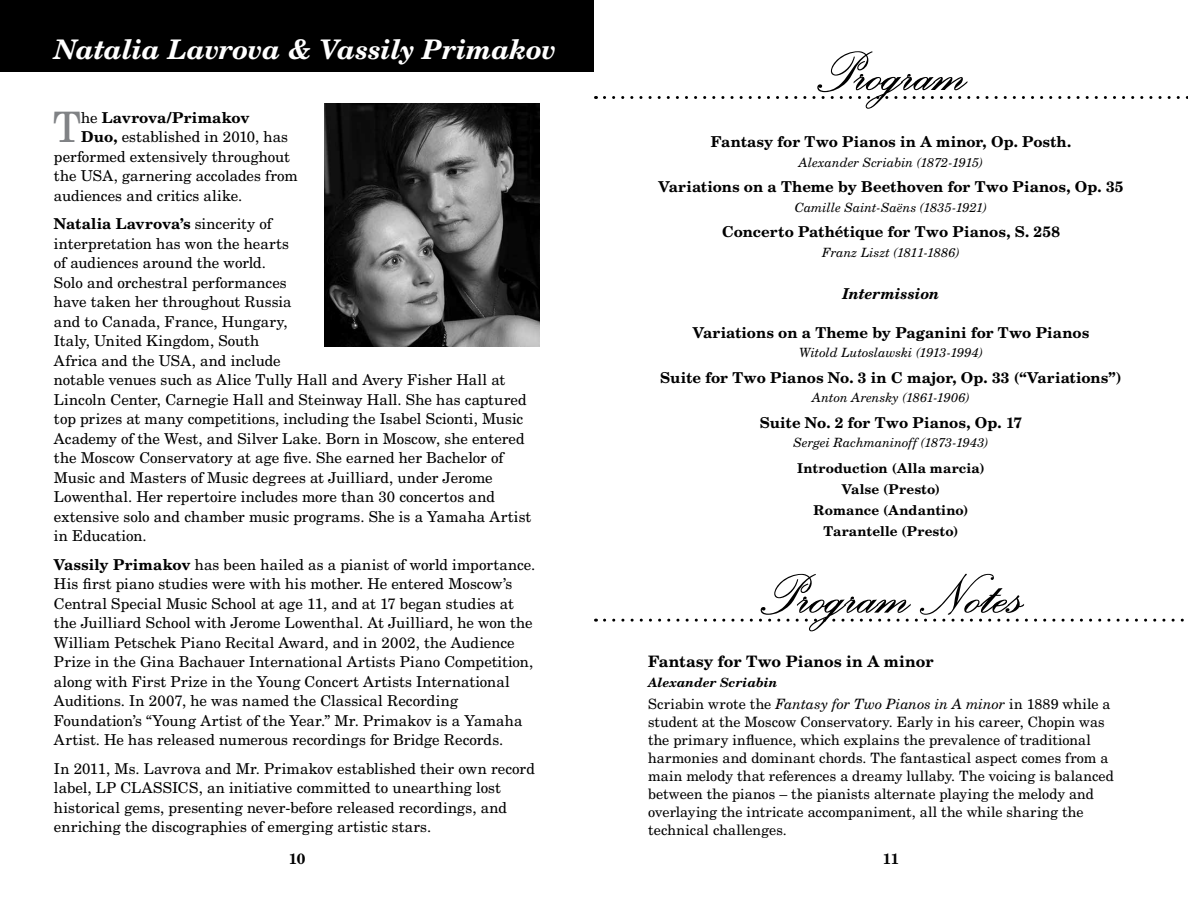
<style>
.page{position:relative;width:1188px;height:918px;background:#fff}
.page>*{position:absolute;margin:0;border:0;box-sizing:border-box;transform-origin:0 0}
.t1{font:600 72px "Palace Script MT Std";letter-spacing:-.005em;color:#000}
.t2{font:42px "New Century Schlbk LT Std";color:#808285}
.t3{font:italic 700 27px "New Century Schlbk LT Std";letter-spacing:-.015em;color:#fff}
.t4{font:700 15.75px "New Century Schlbk LT Std";letter-spacing:.005em;color:#000}
.t5{font:15px/19.5px "New Century Schlbk LT Std";letter-spacing:.005em;color:#000}
.t6{font:700 15px "New Century Schlbk LT Std";color:#000}
.t7{font:italic 700 15px "New Century Schlbk LT Std";letter-spacing:-.005em;color:#000}
.t8{font:14.25px/18px "New Century Schlbk LT Std";letter-spacing:.005em;color:#000}
.t9{font:700 13.5px/21px "New Century Schlbk LT Std";letter-spacing:.01em;color:#000;text-align:center}
.t10{font:italic 12.75px "New Century Schlbk LT Std";color:#000}
.t11{font:italic 700 12.75px "New Century Schlbk LT Std";letter-spacing:.01em;color:#000}
.s1{font-weight:400}
.s2{font-weight:700}
.s3{font-style:italic}
</style>
<div class="page">
<img style="left:324px;top:103px;width:216px;height:243px">
<div style="left:0;top:0;width:594px;height:72px;background:#000"></div>
<svg style="left:604px;top:96px;width:584px;height:3px"></svg>
<svg style="left:605px;top:619px;width:579px;height:3px"></svg>
<h3 class="t3" style="left:54px;top:32px;width:504px">Natalia Lavrova &amp; Vassily Primakov</h3>
<h2 class="t2" style="left:53px;top:102px;width:30px">T</h2>
<p class="t6" style="left:81px;top:108px;width:170px"><span class="s1">he</span> Lavrova/Primakov</p>
<p class="t5" style="left:81px;top:127px;width:209px"><span class="s2">Duo,</span> established in 2010, has</p>
<p class="t5" style="left:54px;top:147px;width:237px">performed extensively throughout</p>
<p class="t5" style="left:54px;top:166px;width:245px">the USA, garnering accolades from</p>
<p class="t5" style="left:54px;top:186px;width:190px">audiences and critics alike.</p>
<p class="t5" style="left:54px;top:214px;width:479px"><span class="s2">Natalia Lavrova’s</span> sincerity of<br>interpretation has won the hearts<br>of audiences around the world.<br>Solo and orchestral performances<br>have taken her throughout Russia<br>and to Canada, France, Hungary,<br>Italy, United Kingdom, South<br>Africa and the USA, and include<br>notable venues such as Alice Tully Hall and Avery Fisher Hall at Lincoln Center, Carnegie Hall and Steinway Hall. She has captured top prizes at many competitions, including the Isabel Scionti, Music Academy of the West, and Silver Lake. Born in Moscow, she entered the Moscow Conservatory at age five. She earned her Bachelor of Music and Masters of Music degrees at Juilliard, under Jerome Lowenthal. Her repertoire includes more than 30 concertos and extensive solo and chamber music programs. She is a Yamaha Artist in Education.</p>
<p class="t5" style="left:54px;top:555px;width:483px"><span class="s2">Vassily Primakov</span> has been hailed as a pianist of world importance.<br>His first piano studies were with his mother. He entered Moscow’s Central Special Music School at age 11, and at 17 began studies at the Juilliard School with Jerome Lowenthal. At Juilliard, he won the William Petschek Piano Recital Award, and in 2002, the Audience Prize in the Gina Bachauer International Artists Piano Competition, along with First Prize in the Young Concert Artists International Auditions. In 2007, he was named the Classical Recording Foundation’s “Young Artist of the Year.” Mr. Primakov is a Yamaha Artist. He has released numerous recordings for Bridge Records.</p>
<p class="t5" style="left:54px;top:759px;width:483px">In 2011, Ms. Lavrova and Mr. Primakov established their own record label, LP CLASSICS, an initiative committed to unearthing lost historical gems, presenting never-before released recordings, and enriching the discographies of emerging artistic stars.</p>
<h1 class="t1" style="left:815px;top:36px;width:154px">Program</h1>
<p class="t6" style="left:711px;top:132px;width:362px">Fantasy for Two Pianos in A minor, Op. Posth.</p>
<p class="t10" style="left:799px;top:154px;width:186px">Alexander Scriabin (1872-1915)</p>
<p class="t6" style="left:659px;top:177px;width:466px">Variations on a Theme by Beethoven for Two Pianos, Op. 35</p>
<p class="t10" style="left:795px;top:199px;width:194px">Camille Saint-Saëns (1835-1921)</p>
<p class="t6" style="left:722px;top:222px;width:339px">Concerto Pathétique for Two Pianos, S. 258</p>
<p class="t10" style="left:822px;top:244px;width:139px">Franz Liszt (1811-1886)</p>
<p class="t7" style="left:842px;top:284px;width:99px">Intermission</p>
<p class="t6" style="left:693px;top:323px;width:398px">Variations on a Theme by Paganini for Two Pianos</p>
<p class="t10" style="left:799px;top:345px;width:185px">Witold Lutoslawski (1913-1994)</p>
<p class="t6" style="left:660px;top:368px;width:463px">Suite for Two Pianos No. 3 in C major, Op. 33 (“Variations”)</p>
<p class="t10" style="left:812px;top:390px;width:159px">Anton Arensky (1861-1906)</p>
<p class="t6" style="left:760px;top:413px;width:264px">Suite No. 2 for Two Pianos, Op. 17</p>
<p class="t10" style="left:794px;top:435px;width:196px">Sergei Rachmaninoff (1873-1943)</p>
<p class="t9" style="left:797px;top:457px;width:189px">Introduction (Alla marcia)<br>Valse (Presto)<br>Romance (Andantino)<br>Tarantelle (Presto)</p>
<h1 class="t1" style="left:758px;top:559px;width:268px">Program Notes</h1>
<p class="t4" style="left:648px;top:652px;width:287px">Fantasy for Two Pianos in A minor</p>
<p class="t11" style="left:648px;top:674px;width:131px">Alexander Scriabin</p>
<p class="t8" style="left:648px;top:695px;width:468px">Scriabin wrote the <span class="s3">Fantasy for Two Pianos in A minor</span> in 1889 while a student at the Moscow Conservatory. Early in his career, Chopin was the primary influence, which explains the prevalence of traditional harmonies and dominant chords. The fantastical aspect comes from a main melody that references a dreamy lullaby. The voicing is balanced between the pianos – the pianists alternate playing the melody and overlaying the intricate accompaniment, all the while sharing the technical challenges.</p>
<p class="t6" style="left:289px;top:849px;width:18px">10</p>
<p class="t6" style="left:883px;top:849px;width:18px">11</p>
</div>
